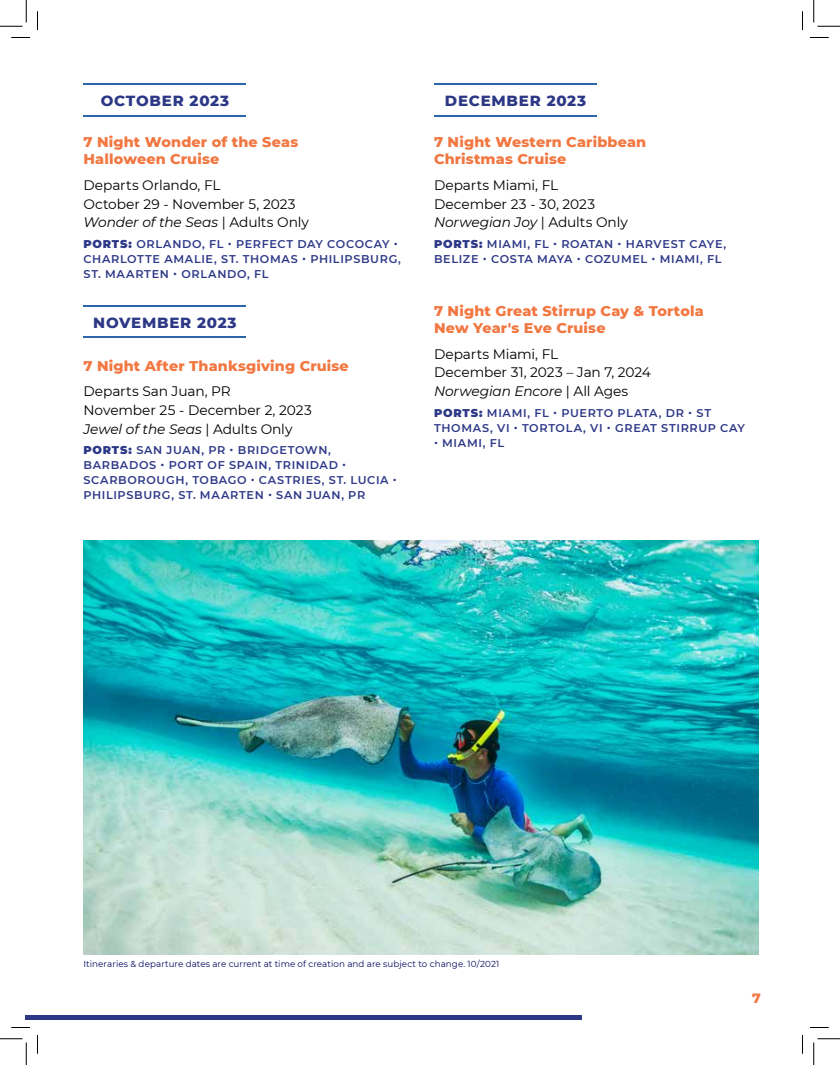
<style>
.page{position:relative;width:840px;height:1065px;background:#fff}
.page>*{position:absolute;margin:0;border:0;box-sizing:border-box;transform-origin:0 0}
.t1{font:800 15px "Montserrat";letter-spacing:.05em;color:#2d3887}
.t2{font:800 14.38px/17.2px "Montserrat";letter-spacing:.01em;color:#f27741}
.t3{font:13.75px/18.8px "Montserrat";letter-spacing:-.01em;color:#000}
.t4{font:800 13.75px "Montserrat";color:#f27741}
.t5{font:600 11.25px/15px "Montserrat";letter-spacing:.06em;color:#2d3887}
.t6{font:8.75px "Montserrat";letter-spacing:.01em;color:#06085e}
.s1{font-style:italic}
.s2{font-weight:900}
</style>
<div class="page">
<img style="left:83px;top:541px;width:675px;height:413px">
<hr style="left:83px;top:83px;width:163px;height:2px;background:#2d65ad">
<hr style="left:83px;top:115px;width:163px;height:1px;background:#2d65ad">
<hr style="left:434px;top:83px;width:163px;height:2px;background:#2d65ad">
<hr style="left:434px;top:115px;width:163px;height:1px;background:#2d65ad">
<hr style="left:83px;top:305px;width:163px;height:2px;background:#2d65ad">
<hr style="left:83px;top:337px;width:163px;height:1px;background:#2d65ad">
<hr style="left:25px;top:1015px;width:11px;height:4px;background:#2d3887">
<hr style="left:38px;top:1015px;width:544px;height:4px;background:#2d3887">
<svg style="left:11px;top:37px;width:19px;height:1px"></svg>
<svg style="left:810px;top:37px;width:19px;height:1px"></svg>
<svg style="left:11px;top:1027px;width:19px;height:1px"></svg>
<svg style="left:810px;top:1027px;width:19px;height:1px"></svg>
<svg style="left:37px;top:11px;width:1px;height:19px"></svg>
<svg style="left:37px;top:1035px;width:1px;height:19px"></svg>
<svg style="left:802px;top:11px;width:1px;height:19px"></svg>
<svg style="left:802px;top:1035px;width:1px;height:19px"></svg>
<svg style="left:0;top:0;width:27px;height:27px"></svg>
<svg style="left:0;top:1039px;width:27px;height:26px"></svg>
<svg style="left:814px;top:0;width:26px;height:27px"></svg>
<svg style="left:814px;top:1039px;width:26px;height:26px"></svg>
<h1 class="t1" style="left:101px;top:90px;width:130px">OCTOBER 2023</h1>
<p class="t2" style="left:83px;top:133px;width:216px">7 Night Wonder of the Seas<br>Halloween Cruise</p>
<p class="t3" style="left:83px;top:175px;width:227px">Departs Orlando, FL<br>October 29 - November 5, 2023<br><span class="s1">Wonder of the Seas</span> | Adults Only</p>
<p class="t5" style="left:83px;top:236px;width:319px"><span class="s2">PORTS:</span> ORLANDO, FL • PERFECT DAY COCOCAY •<br>CHARLOTTE AMALIE, ST. THOMAS • PHILIPSBURG,<br>ST. MAARTEN • ORLANDO, FL</p>
<h1 class="t1" style="left:93px;top:311px;width:145px">NOVEMBER 2023</h1>
<p class="t2" style="left:83px;top:356px;width:267px">7 Night After Thanksgiving Cruise</p>
<p class="t3" style="left:83px;top:381px;width:230px">Departs San Juan, PR<br>November 25 - December 2, 2023<br><span class="s1">Jewel of the Seas</span> | Adults Only</p>
<p class="t5" style="left:83px;top:442px;width:315px"><span class="s2">PORTS:</span> SAN JUAN, PR • BRIDGETOWN, BARBADOS • PORT OF SPAIN, TRINIDAD • SCARBOROUGH, TOBAGO • CASTRIES, ST. LUCIA • PHILIPSBURG, ST. MAARTEN • SAN JUAN, PR</p>
<h1 class="t1" style="left:445px;top:90px;width:143px">DECEMBER 2023</h1>
<p class="t2" style="left:434px;top:133px;width:214px">7 Night Western Caribbean<br>Christmas Cruise</p>
<p class="t3" style="left:434px;top:175px;width:195px">Departs Miami, FL<br>December 23 - 30, 2023<br><span class="s1">Norwegian Joy</span> | Adults Only</p>
<p class="t5" style="left:434px;top:236px;width:294px"><span class="s2">PORTS:</span> MIAMI, FL • ROATAN • HARVEST CAYE,<br>BELIZE • COSTA MAYA • COZUMEL • MIAMI, FL</p>
<p class="t2" style="left:434px;top:301px;width:271px">7 Night Great Stirrup Cay &amp; Tortola<br>New Year's Eve Cruise</p>
<p class="t3" style="left:434px;top:344px;width:219px">Departs Miami, FL<br>December 31, 2023 – Jan 7, 2024<br><span class="s1">Norwegian Encore</span> | All Ages</p>
<p class="t5" style="left:434px;top:405px;width:313px"><span class="s2">PORTS:</span> MIAMI, FL • PUERTO PLATA, DR • ST<br>THOMAS, VI • TORTOLA, VI • GREAT STIRRUP CAY</p>
<p class="t5" style="left:434px;top:435px;width:72px">• MIAMI, FL</p>
<p class="t6" style="left:83px;top:958px;width:417px">Itineraries &amp; departure dates are current at time of creation and are subject to change. 10/2021</p>
<p class="t4" style="left:752px;top:988px;width:10px">7</p>
</div>
